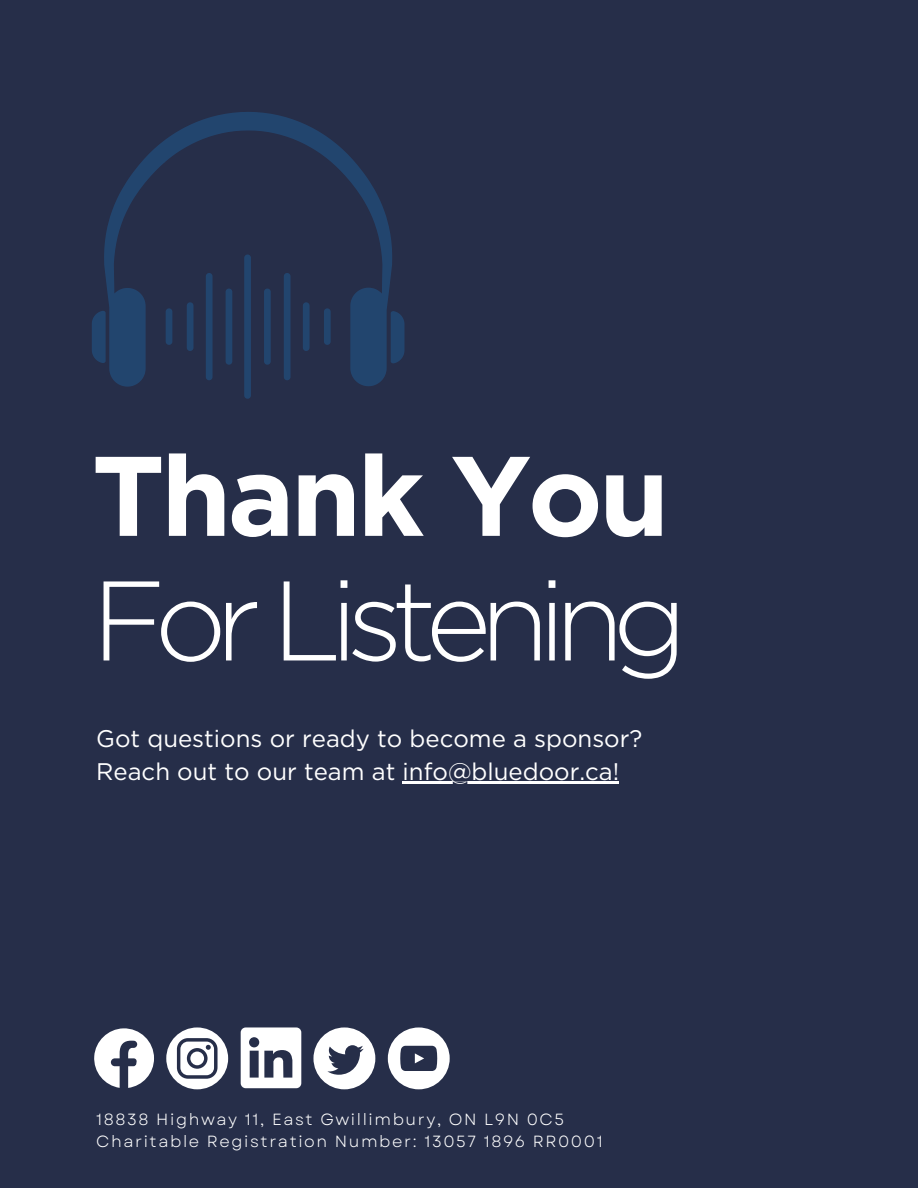
<style>
.page{position:relative;width:918px;height:1188px;background:#262e49}
.page>*{position:absolute;margin:0;border:0;box-sizing:border-box;transform-origin:0 0}
.t1{font:300 112.95px "Gotham";letter-spacing:-.1em;color:#fff}
.t2{font:700 112.95px "Gotham";letter-spacing:-.035em;color:#fff}
.t3{font:24px/32.7px "Gotham";color:#fff}
.t4{font:16.2px "Garet";letter-spacing:.1em;color:#fff}
</style>
<div class="page">
<svg style="left:92px;top:112px;width:312px;height:287px"></svg>
<svg style="left:166px;top:1027px;width:62px;height:62px"></svg>
<svg style="left:94px;top:1028px;width:60px;height:60px"></svg>
<svg style="left:313px;top:1027px;width:62px;height:62px"></svg>
<svg style="left:241px;top:1027px;width:60px;height:61px"></svg>
<svg style="left:388px;top:1027px;width:62px;height:62px"></svg>
<hr style="left:403px;top:782px;width:216px;height:2px;background:#fff">
<p class="t2" style="left:92px;top:446px;width:579px">Thank You</p>
<p class="t1" style="left:92px;top:552px;width:597px">For Listening</p>
<p class="t3" style="left:96px;top:722px;width:548px">Got questions or ready to become a sponsor?<br>Reach out to our team at info@bluedoor.ca!</p>
<p class="t4" style="left:96px;top:1108px;width:469px">18838 Highway 11, East Gwillimbury, ON L9N 0C5</p>
<p class="t4" style="left:96px;top:1130px;width:508px">Charitable Registration Number: 13057 1896 RR0001</p>
</div>
